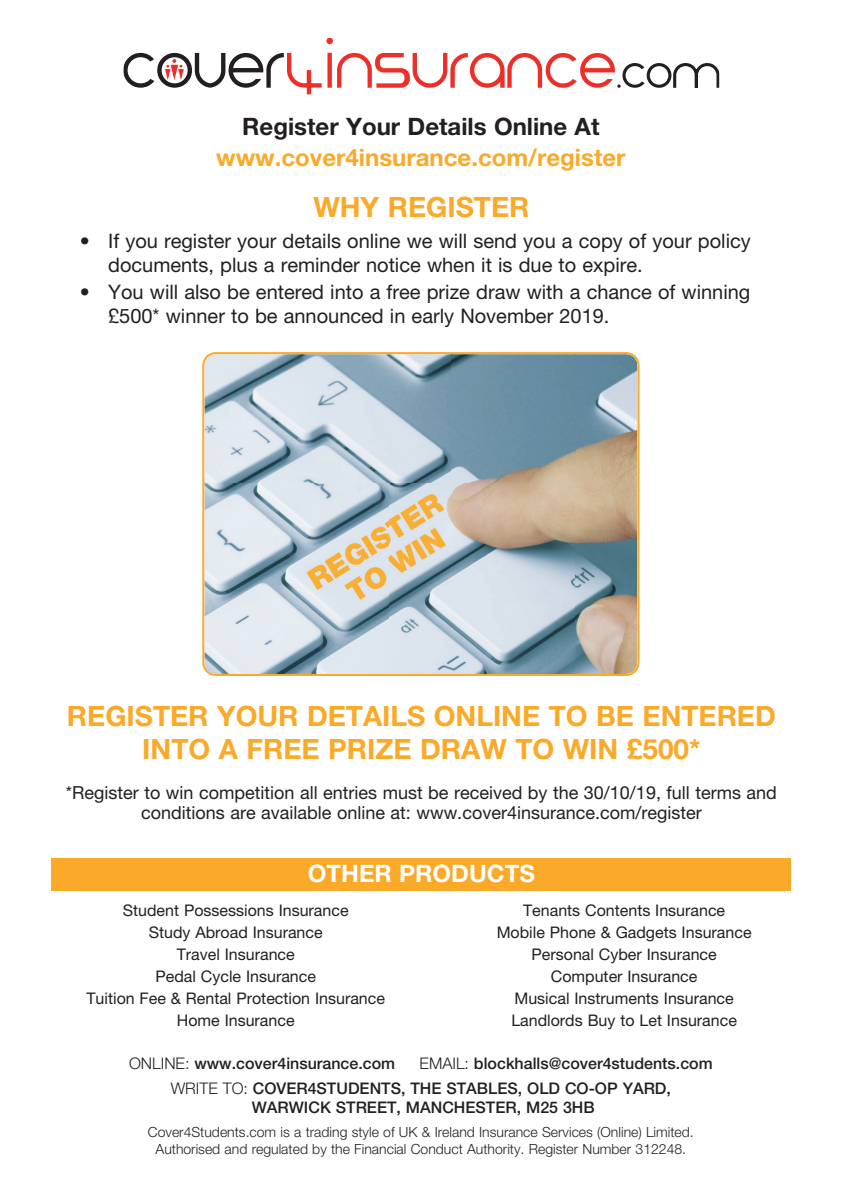
<style>
.page{position:relative;width:842px;height:1191px;background:#fff}
.page>*{position:absolute;margin:0;border:0;box-sizing:border-box;transform-origin:0 0}
.t1{font:700 28px/33.6px "Helvetica Neue LT Std";color:#faa928;text-align:center}
.t2{font:700 24px "Helvetica Neue LT Std";color:#faa928}
.t3{font:700 24px "Helvetica Neue LT Std";color:#231f20}
.t4{font:700 24px "Helvetica Neue LT Std";color:#fff}
.t5{font:20px/24px "Helvetica Neue LT Std";color:#231f20}
.t6{font:18px/20px "Helvetica Neue LT Std";color:#231f20;text-align:center}
.t7{font:16px "Helvetica Neue LT Std";color:#231f20}
.t8{font:500 16px/24.8px "Helvetica Neue LT Std";color:#231f20}
.t9{font:300 14px/16.8px "Helvetica Neue LT Std";color:#231f20;text-align:center}
.s1{font-weight:300}
</style>
<div class="page">
<div style="left:51px;top:858px;width:740px;height:33px;background:#faa928"></div>
<svg style="left:123px;top:38px;width:597px;height:57px"></svg>
<svg style="left:202px;top:352px;width:437px;height:324px;background:#b1bbbc"></svg>
<h2 class="t3" style="left:242px;top:117px;width:359px">Register Your Details Online At</h2>
<h2 class="t2" style="left:216px;top:149px;width:411px">www.cover4insurance.com/register</h2>
<h1 class="t1" style="left:313px;top:193px;width:217px">WHY REGISTER</h1>
<p class="t5" style="left:108px;top:231px;width:644px;text-indent:-28px">• If you register your details online we will send you a copy of your policy documents, plus a reminder notice when it is due to expire.</p>
<p class="t5" style="left:108px;top:282px;width:644px;text-indent:-28px">• You will also be entered into a free prize draw with a chance of winning £500* winner to be announced in early November 2019.</p>
<h1 class="t1" style="left:67px;top:702px;width:710px">REGISTER YOUR DETAILS ONLINE TO BE ENTERED<br>INTO A FREE PRIZE DRAW TO WIN £500*</h1>
<p class="t6" style="left:66px;top:785px;width:712px">*Register to win competition all entries must be received by the 30/10/19, full terms and conditions are available online at: www.cover4insurance.com/register</p>
<h2 class="t4" style="left:308px;top:865px;width:228px">OTHER PRODUCTS</h2>
<p class="t7" style="left:123px;top:904px;width:227px">Student Possessions Insurance</p>
<p class="t7" style="left:523px;top:904px;width:204px">Tenants Contents Insurance</p>
<p class="t7" style="left:149px;top:926px;width:175px">Study Abroad Insurance</p>
<p class="t7" style="left:497px;top:926px;width:256px">Mobile Phone &amp; Gadgets Insurance</p>
<p class="t7" style="left:177px;top:948px;width:120px">Travel Insurance</p>
<p class="t7" style="left:531px;top:948px;width:187px">Personal Cyber Insurance</p>
<p class="t7" style="left:155px;top:970px;width:162px">Pedal Cycle Insurance</p>
<p class="t7" style="left:551px;top:970px;width:148px">Computer Insurance</p>
<p class="t7" style="left:86px;top:992px;width:300px">Tuition Fee &amp; Rental Protection Insurance</p>
<p class="t7" style="left:514px;top:992px;width:221px">Musical Instruments Insurance</p>
<p class="t7" style="left:177px;top:1014px;width:119px">Home Insurance</p>
<p class="t7" style="left:511px;top:1014px;width:227px">Landlords Buy to Let Insurance</p>
<p class="t8" style="left:129px;top:1051px;width:268px"><span class="s1">ONLINE:</span> www.cover4insurance.com</p>
<p class="t8" style="left:171px;top:1051px;width:543px;text-indent:249px"><span class="s1">EMAIL:</span> blockhalls@cover4students.com<br><span class="s1">WRITE TO:</span> COVER4STUDENTS, THE STABLES, OLD CO-OP YARD,</p>
<p class="t8" style="left:252px;top:1095px;width:344px">WARWICK STREET, MANCHESTER, M25 3HB</p>
<p class="t9" style="left:148px;top:1125px;width:547px">Cover4Students.com is a trading style of UK &amp; Ireland Insurance Services (Online) Limited.<br>Authorised and regulated by the Financial Conduct Authority. Register Number 312248.</p>
</div>
